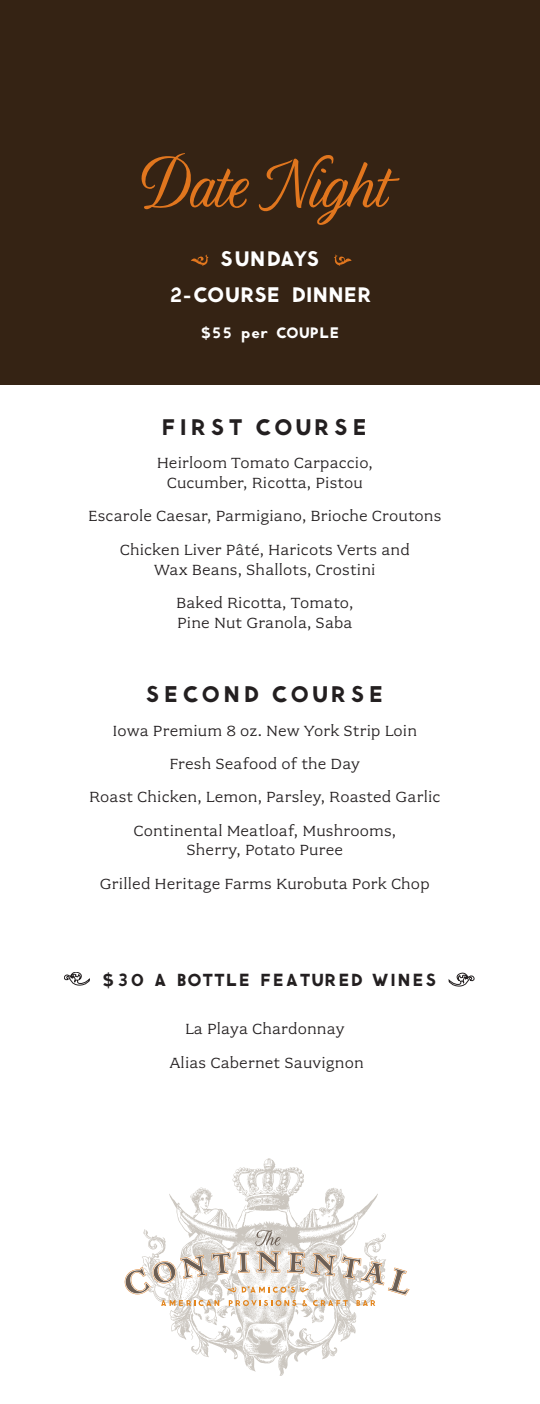
<style>
.page{position:relative;width:540px;height:1404px;background:#fff}
.page>*{position:absolute;margin:0;border:0;box-sizing:border-box;transform-origin:0 0}
.t1{font:85.05px "Lavender Script Pro";color:#e1761e}
.t2{font:23.25px "Monod";letter-spacing:.01em;color:#231f20}
.t3{font:21.6px/36px "Monod";letter-spacing:-.17em;color:#fff;text-align:center}
.t4{font:18px "Monod";letter-spacing:-.075em;color:#231f20}
.t5{font:16.5px/19.8px "Fairplex Wide OT";letter-spacing:.01em;color:#231f20;text-align:center}
.t6{font:15.6px "Monod";letter-spacing:-.15em;color:#fff}
</style>
<div class="page">
<div style="left:0;top:0;width:540px;height:384px;background:#352314"></div>
<svg style="left:191px;top:254px;width:17px;height:12px"></svg>
<svg style="left:334px;top:254px;width:18px;height:12px"></svg>
<img style="left:144px;top:1158px;width:234px;height:218px">
<svg style="left:124px;top:1230px;width:286px;height:76px"></svg>
<svg style="left:64px;top:972px;width:26px;height:13px"></svg>
<svg style="left:449px;top:973px;width:25px;height:13px"></svg>
<p class="t1" style="left:145px;top:142px;width:247px">Date Night</p>
<p class="t3" style="left:167px;top:240px;width:209px">SUNDAYS<br>2-COURSE DINNER</p>
<p class="t6" style="left:200px;top:322px;width:143px">$55 per COUPLE</p>
<p class="t2" style="left:160px;top:411px;width:211px">FIRST COURSE</p>
<p class="t5" style="left:157px;top:453px;width:218px">Heirloom Tomato Carpaccio,<br>Cucumber, Ricotta, Pistou</p>
<p class="t5" style="left:88px;top:506px;width:355px">Escarole Caesar, Parmigiano, Brioche Croutons</p>
<p class="t5" style="left:120px;top:540px;width:292px">Chicken Liver Pâté, Haricots Verts and<br>Wax Beans, Shallots, Crostini</p>
<p class="t5" style="left:176px;top:593px;width:179px;text-align:left">Baked Ricotta, Tomato,<br>Pine Nut Granola, Saba</p>
<p class="t2" style="left:144px;top:678px;width:244px">SECOND COURSE</p>
<p class="t5" style="left:112px;top:721px;width:306px">Iowa Premium 8 oz. New York Strip Loin</p>
<p class="t5" style="left:169px;top:754px;width:192px">Fresh Seafood of the Day</p>
<p class="t5" style="left:89px;top:787px;width:353px">Roast Chicken, Lemon, Parsley, Roasted Garlic</p>
<p class="t5" style="left:133px;top:821px;width:264px">Continental Meatloaf, Mushrooms,<br>Sherry, Potato Puree</p>
<p class="t5" style="left:100px;top:874px;width:331px">Grilled Heritage Farms Kurobuta Pork Chop</p>
<p class="t4" style="left:101px;top:967px;width:339px">$30 A BOTTLE FEATURED WINES</p>
<p class="t5" style="left:185px;top:1019px;width:161px">La Playa Chardonnay</p>
<p class="t5" style="left:170px;top:1053px;width:195px">Alias Cabernet Sauvignon</p>
</div>
